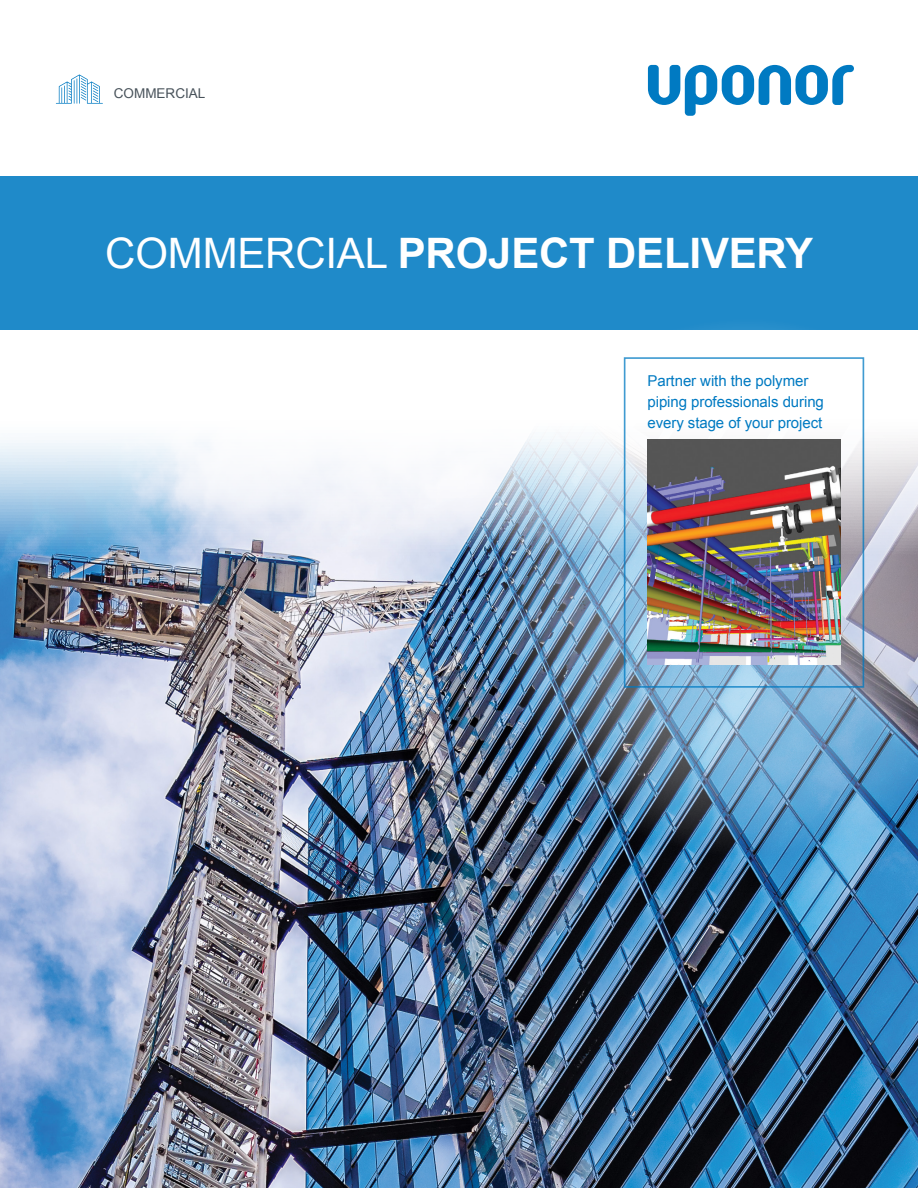
<style>
.page{position:relative;width:918px;height:1188px;background:#fff}
.page>*{position:absolute;margin:0;border:0;box-sizing:border-box;transform-origin:0 0}
.t1{font:700 42px "Arial";letter-spacing:-.005em;color:#fff}
.t2{font:15px/21px "Arial";letter-spacing:-.005em;color:#007ac2}
.t3{font:13.5px "Arial";color:#48525a}
.s1{font-weight:400}
</style>
<div class="page">
<svg style="left:56px;top:75px;width:47px;height:29px"></svg>
<div style="left:0;top:176px;width:918px;height:154px;background:#1f8ac9"></div>
<svg style="left:648px;top:65px;width:206px;height:51px"></svg>
<img style="left:0;top:439px;width:918px;height:749px">
<img style="left:477px;top:329px;width:441px;height:529px">
<svg style="left:0;top:960px;width:1px;height:228px"></svg>
<div style="left:624px;top:357px;width:240px;height:331px;border:2px solid #007ac2"></div>
<img style="left:648px;top:440px;width:192px;height:224px">
<p class="t3" style="left:114px;top:85px;width:93px">COMMERCIAL</p>
<h1 class="t1" style="left:105px;top:226px;width:709px"><span class="s1">COMMERCIAL</span> PROJECT DELIVERY</h1>
<p class="t2" style="left:648px;top:370px;width:178px">Partner with the polymer piping professionals during every stage of your project</p>
</div>
